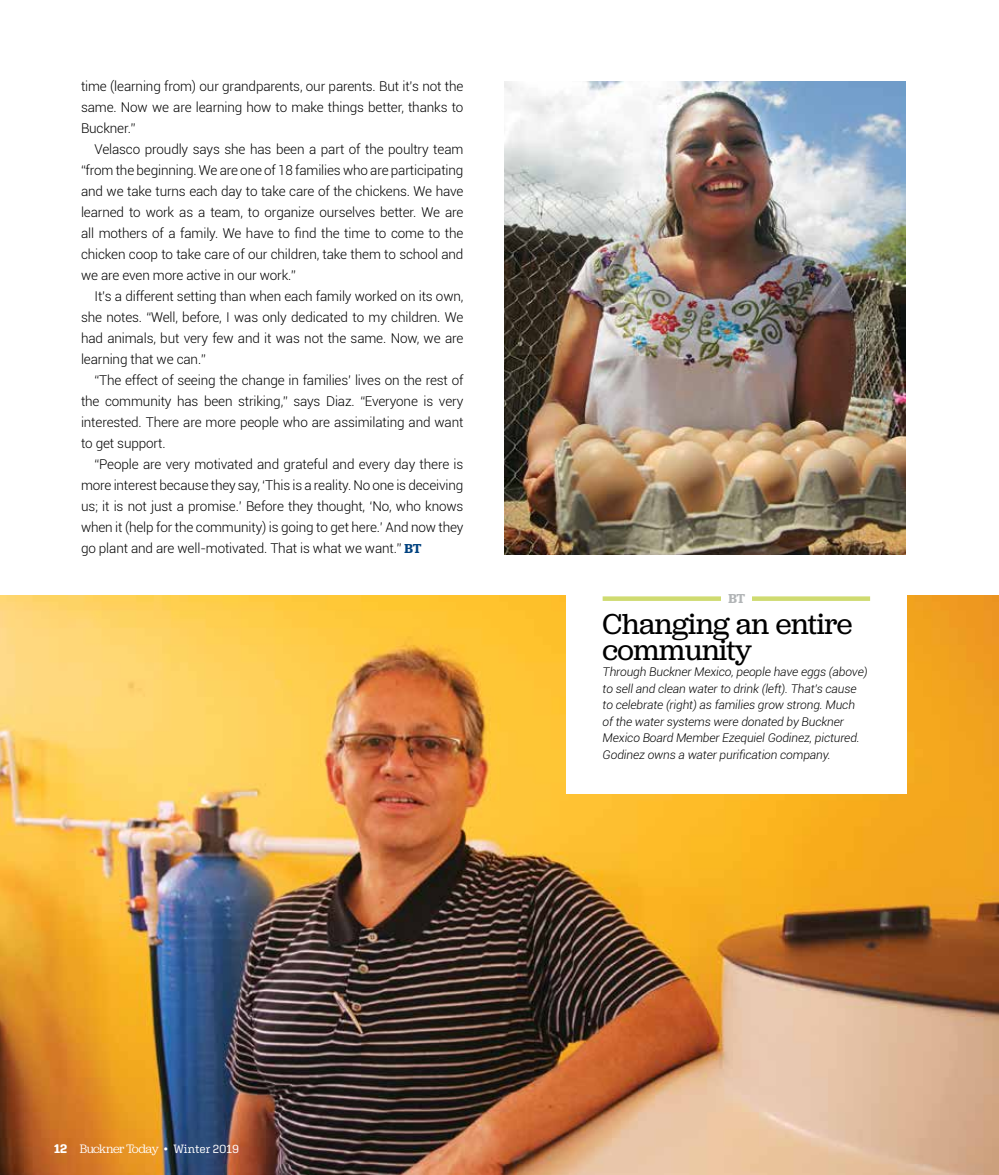
<style>
.page{position:relative;width:999px;height:1175px;background:#fff}
.page>*{position:absolute;margin:0;border:0;box-sizing:border-box;transform-origin:0 0}
.t1{font:30px/25.5px "Jubilat";letter-spacing:-.01em;color:#000}
.t2{font:300 13.5px/21px "Roboto";letter-spacing:-.01em;color:#000;text-align:justify}
.t3{font:600 13.5px "Jubilat";color:#b1b4b6}
.t4{font:12.75px "Jubilat";letter-spacing:-.05em;color:#fff}
.t5{font:italic 300 12px/16.5px "Roboto";letter-spacing:-.01em;color:#000}
.s1{font-family:"Jubilat";font-weight:600;color:#004280}
.s2{font-family:"Aglet Slab";font-weight:700}
.s3{font-family:"Aglet Slab"}
.s4{font-family:"Aglet Slab";font-size:12px}
</style>
<div class="page">
<img style="left:0;top:595px;width:999px;height:579px">
<img style="left:505px;top:81px;width:400px;height:473px">
<div style="left:566px;top:574px;width:340px;height:220px;background:#fff"></div>
<div style="left:603px;top:596px;width:267px;height:5px;background:#cfdb70"></div>
<div style="left:721px;top:590px;width:31px;height:17px;background:#fff"></div>
<p class="t2" style="left:81px;top:75px;width:384px">time (learning from) our grandparents, our parents. But it’s not the same. Now we are learning how to make things better, thanks to Buckner.”</p>
<p class="t2" style="left:81px;top:138px;width:384px;text-indent:14px">Velasco proudly says she has been a part of the poultry team “from the beginning. We are one of 18 families who are participating and we take turns each day to take care of the chickens. We have learned to work as a team, to organize ourselves better. We are all mothers of a family. We have to find the time to come to the chicken coop to take care of our children, take them to school and we are even more active in our work.”</p>
<p class="t2" style="left:81px;top:285px;width:384px;text-indent:14px">It’s a different setting than when each family worked on its own, she notes. “Well, before, I was only dedicated to my children. We had animals, but very few and it was not the same. Now, we are learning that we can.”</p>
<p class="t2" style="left:81px;top:369px;width:384px;text-indent:14px">“The effect of seeing the change in families’ lives on the rest of the community has been striking,” says Diaz. “Everyone is very interested. There are more people who are assimilating and want to get support.</p>
<p class="t2" style="left:81px;top:453px;width:384px;text-indent:14px">“People are very motivated and grateful and every day there is more interest because they say, ‘This is a reality. No one is deceiving us; it is not just a promise.’ Before they thought, ‘No, who knows when it (help for the community) is going to get here.’ And now they go plant and are well-motivated. That is what we want.” <span class="s1">BT</span></p>
<p class="t3" style="left:728px;top:590px;width:18px">BT</p>
<h1 class="t1" style="left:603px;top:610px;width:251px">Changing an entire community</h1>
<p class="t5" style="left:603px;top:663px;width:266px">Through Buckner Mexico, people have eggs (above) to sell and clean water to drink (left). That’s cause to celebrate (right) as families grow strong. Much of the water systems were donated by Buckner Mexico Board Member Ezequiel Godinez, pictured.<br>Godinez owns a water purification company.</p>
<p class="t4" style="left:54px;top:1141px;width:187px"><span class="s2">12</span> Buckner Today <span class="s3">•</span> <span class="s4">Winter 2019</span></p>
</div>
